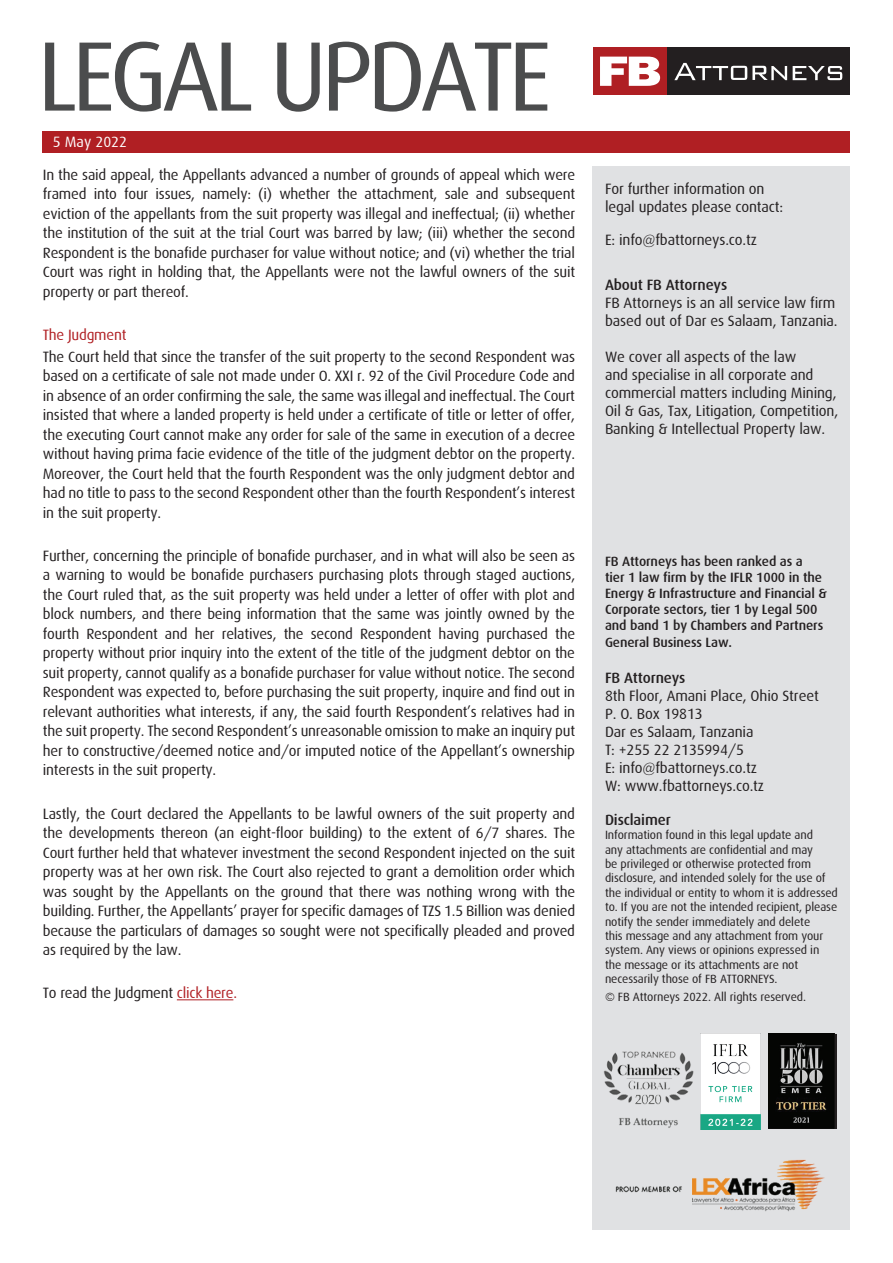
<style>
.page{position:relative;width:893px;height:1263px;background:#fff}
.page>*{position:absolute;margin:0;border:0;box-sizing:border-box;transform-origin:0 0}
.t1{font:98.85px "Dax";letter-spacing:-.06em;color:#4b4c4d}
.t2{font:15px/19.5px "Dax";letter-spacing:-.01em;color:#231f20;text-align:justify}
.t3{font:500 15px "Dax";letter-spacing:-.01em;color:#231f20}
.t4{font:15px "Dax";letter-spacing:-.015em;color:#b01f23}
.t5{font:15px "Dax";color:#fff}
.t6{font:500 13.5px/16.2px "Dax";letter-spacing:-.01em;color:#231f20}
.t7{font:12px/14.4px "Dax";letter-spacing:-.01em;color:#231f20}
.s1{color:#b01f23}
</style>
<div class="page">
<div style="left:593px;top:166px;width:257px;height:1063px;background:#e0e1e3"></div>
<hr style="left:177px;top:999px;width:56px;height:1px;background:#b01f23">
<div style="left:666px;top:47px;width:184px;height:48px;background:#231f20"></div>
<div style="left:593px;top:47px;width:74px;height:48px;background:#af1f23"></div>
<svg style="left:600px;top:57px;width:60px;height:29px"></svg>
<svg style="left:674px;top:63px;width:113px;height:17px"></svg>
<svg style="left:793px;top:66px;width:49px;height:14px"></svg>
<div style="left:43px;top:131px;width:807px;height:22px;background:#b01f23"></div>
<img style="left:603px;top:1033px;width:234px;height:179px">
<div style="left:769px;top:1034px;width:68px;height:94px;background:#191717"></div>
<img style="left:769px;top:1034px;width:65px;height:94px">
<img style="left:701px;top:1034px;width:59px;height:96px">
<h1 class="t1" style="left:37px;top:22px;width:516px">LEGAL UPDATE</h1>
<p class="t5" style="left:53px;top:134px;width:76px">5 May 2022</p>
<p class="t2" style="left:43px;top:165px;width:534px">In the said appeal, the Appellants advanced a number of grounds of appeal which were framed into four issues, namely: (i) whether the attachment, sale and subsequent eviction of the appellants from the suit property was illegal and ineffectual; (ii) whether the institution of the suit at the trial Court was barred by law; (iii) whether the second Respondent is the bonafide purchaser for value without notice; and (vi) whether the trial Court was right in holding that, the Appellants were not the lawful owners of the suit property or part thereof.</p>
<p class="t4" style="left:43px;top:326px;width:85px">The Judgment</p>
<p class="t2" style="left:43px;top:347px;width:534px">The Court held that since the transfer of the suit property to the second Respondent was based on a certificate of sale not made under O. XXI r. 92 of the Civil Procedure Code and in absence of an order confirming the sale, the same was illegal and ineffectual. The Court insisted that where a landed property is held under a certificate of title or letter of offer, the executing Court cannot make any order for sale of the same in execution of a decree without having prima facie evidence of the title of the judgment debtor on the property.<br>Moreover, the Court held that the fourth Respondent was the only judgment debtor and had no title to pass to the second Respondent other than the fourth Respondent’s interest in the suit property.</p>
<p class="t2" style="left:43px;top:546px;width:534px">Further, concerning the principle of bonafide purchaser, and in what will also be seen as a warning to would be bonafide purchasers purchasing plots through staged auctions, the Court ruled that, as the suit property was held under a letter of offer with plot and block numbers, and there being information that the same was jointly owned by the fourth Respondent and her relatives, the second Respondent having purchased the property without prior inquiry into the extent of the title of the judgment debtor on the suit property, cannot qualify as a bonafide purchaser for value without notice. The second Respondent was expected to, before purchasing the suit property, inquire and find out in relevant authorities what interests, if any, the said fourth Respondent’s relatives had in the suit property. The second Respondent’s unreasonable omission to make an inquiry put her to constructive/deemed notice and/or imputed notice of the Appellant’s ownership interests in the suit property.</p>
<p class="t2" style="left:43px;top:804px;width:534px">Lastly, the Court declared the Appellants to be lawful owners of the suit property and the developments thereon (an eight-floor building) to the extent of 6/7 shares. The Court further held that whatever investment the second Respondent injected on the suit property was at her own risk. The Court also rejected to grant a demolition order which was sought by the Appellants on the ground that there was nothing wrong with the building. Further, the Appellants’ prayer for specific damages of TZS 1.5 Billion was denied because the particulars of damages so sought were not specifically pleaded and proved as required by the law.</p>
<p class="t2" style="left:43px;top:983px;width:196px">To read the Judgment <span class="s1">click here.</span></p>
<p class="t2" style="left:605px;top:180px;width:180px;line-height:18px">For further information on legal updates please contact:</p>
<p class="t2" style="left:605px;top:230px;width:154px">E: info@fbattorneys.co.tz</p>
<p class="t3" style="left:605px;top:277px;width:124px">About FB Attorneys</p>
<p class="t2" style="left:605px;top:294px;width:234px;line-height:18px">FB Attorneys is an all service law firm based out of Dar es Salaam, Tanzania.</p>
<p class="t2" style="left:605px;top:348px;width:235px;line-height:18px;text-align:left">We cover all aspects of the law<br>and specialise in all corporate and commercial matters including Mining, Oil &amp; Gas, Tax, Litigation, Competition, Banking &amp; Intellectual Property law.</p>
<p class="t6" style="left:605px;top:553px;width:223px">FB Attorneys has been ranked as a<br>tier 1 law firm by the IFLR 1000 in the Energy &amp; Infrastructure and Financial &amp; Corporate sectors, tier 1 by Legal 500 and band 1 by Chambers and Partners General Business Law.</p>
<p class="t3" style="left:605px;top:669px;width:82px">FB Attorneys</p>
<p class="t2" style="left:605px;top:686px;width:215px;line-height:18px;text-align:left">8th Floor, Amani Place, Ohio Street<br>P. O. Box 19813<br>Dar es Salaam, Tanzania<br>T: +255 22 2135994/5<br>E: info@fbattorneys.co.tz<br>W: www.fbattorneys.co.tz</p>
<p class="t3" style="left:605px;top:811px;width:67px">Disclaimer</p>
<p class="t7" style="left:605px;top:828px;width:234px">Information found in this legal update and<br>any attachments are confidential and may<br>be privileged or otherwise protected from disclosure, and intended solely for the use of the individual or entity to whom it is addressed to. If you are not the intended recipient, please notify the sender immediately and delete<br>this message and any attachment from your system. Any views or opinions expressed in the message or its attachments are not necessarily those of FB ATTORNEYS.</p>
<p class="t7" style="left:605px;top:989px;width:203px">© FB Attorneys 2022. All rights reserved.</p>
</div>
